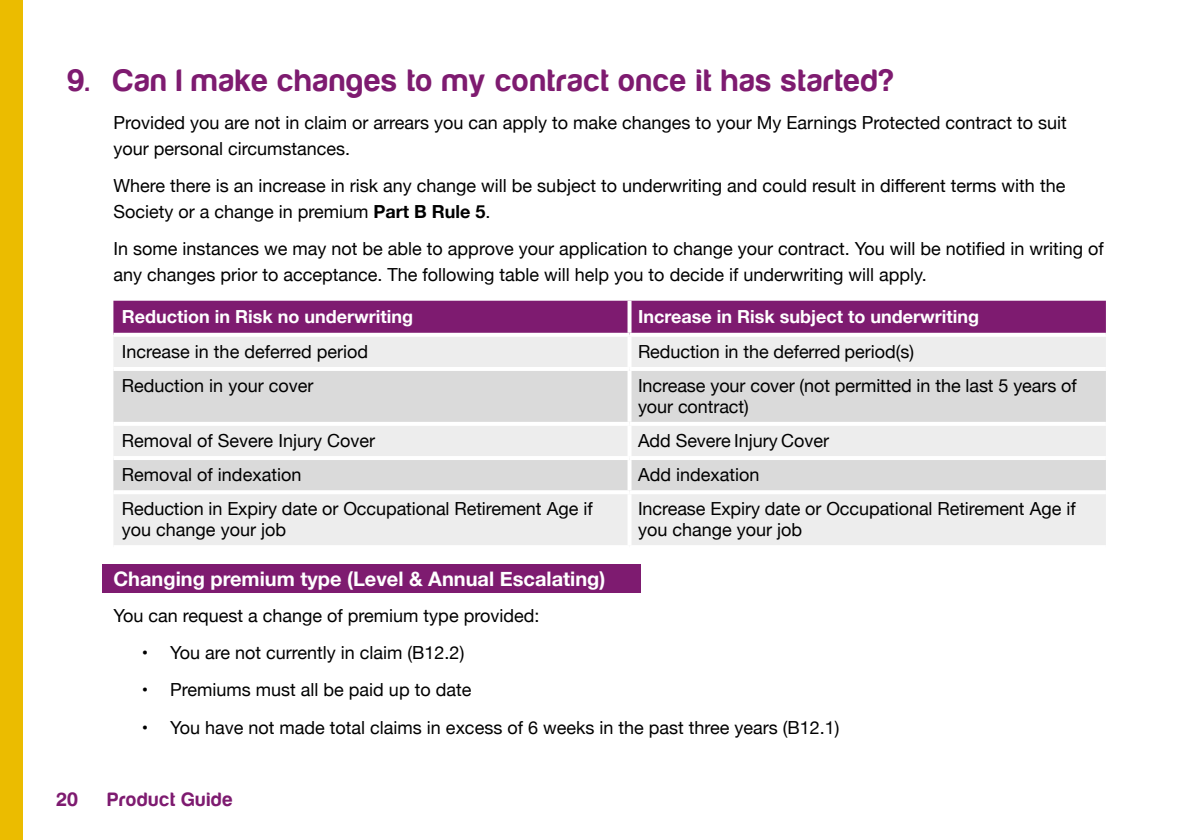
<style>
.page{position:relative;width:1191px;height:840px;background:#fff}
.page>*{position:absolute;margin:0;border:0;box-sizing:border-box;transform-origin:0 0}
.t1{font:32px "Harabara";letter-spacing:.055em;color:#7e1b70}
.t2{font:700 20px "Helvetica Neue";color:#fff}
.t3{font:20px "Harabara";letter-spacing:.065em;color:#7e1b70}
.t4{font:18px/26px "Helvetica Neue";color:#000}
.t5{font:700 18px "Helvetica Neue";color:#fff}
.s1{font-weight:700}
</style>
<div class="page">
<div style="left:0;top:0;width:23px;height:839px;background:#ebbc00"></div>
<div style="left:113px;top:300px;width:993px;height:32px;background:#7e1b70"></div>
<div style="left:113px;top:337px;width:993px;height:208px;background:#ededed"></div>
<svg style="left:113px;top:371px;width:993px;height:119px;fill:#dadada"></svg>
<svg style="left:627px;top:300px;width:4px;height:32px"></svg>
<svg style="left:113px;top:332px;width:516px;height:3px"></svg>
<svg style="left:629px;top:332px;width:477px;height:3px"></svg>
<hr style="left:627px;top:336px;width:4px;height:31px;background:#fff">
<hr style="left:113px;top:367px;width:516px;height:4px;background:#fff">
<hr style="left:629px;top:367px;width:477px;height:4px;background:#fff">
<svg style="left:627px;top:371px;width:4px;height:50px"></svg>
<svg style="left:113px;top:421px;width:516px;height:4px"></svg>
<svg style="left:629px;top:421px;width:477px;height:4px"></svg>
<hr style="left:627px;top:425px;width:4px;height:31px;background:#fff">
<hr style="left:113px;top:456px;width:516px;height:4px;background:#fff">
<hr style="left:629px;top:456px;width:477px;height:4px;background:#fff">
<svg style="left:627px;top:460px;width:4px;height:30px"></svg>
<hr style="left:113px;top:490px;width:516px;height:4px;background:#fff">
<hr style="left:629px;top:490px;width:477px;height:4px;background:#fff">
<hr style="left:627px;top:494px;width:4px;height:51px;background:#fff">
<div style="left:102px;top:564px;width:539px;height:28px;background:#7e1b70"></div>
<h1 class="t1" style="left:68px;top:64px;width:827px">9. Can I make changes to my contract once it has started?</h1>
<p class="t4" style="left:113px;top:110px;width:955px">Provided you are not in claim or arrears you can apply to make changes to your My Earnings Protected contract to suit your personal circumstances.</p>
<p class="t4" style="left:113px;top:173px;width:953px">Where there is an increase in risk any change will be subject to underwriting and could result in different terms with the<br>Society or a change in premium <span class="s1">Part B Rule 5</span>.</p>
<p class="t4" style="left:113px;top:237px;width:992px">In some instances we may not be able to approve your application to change your contract. You will be notified in writing of any changes prior to acceptance. The following table will help you to decide if underwriting will apply.</p>
<p class="t5" style="left:122px;top:302px;width:293px">Reduction in Risk no underwriting</p>
<p class="t5" style="left:638px;top:302px;width:342px">Increase in Risk subject to underwriting</p>
<p class="t4" style="left:122px;top:339px;width:248px">Increase in the deferred period</p>
<p class="t4" style="left:638px;top:339px;width:278px">Reduction in the deferred period(s)</p>
<p class="t4" style="left:122px;top:373px;width:193px">Reduction in your cover</p>
<p class="t4" style="left:638px;top:376px;width:440px;line-height:20.8px">Increase your cover (not permitted in the last 5 years of your contract)</p>
<p class="t4" style="left:122px;top:428px;width:255px">Removal of Severe Injury Cover</p>
<p class="t4" style="left:638px;top:428px;width:193px">Add Severe Injury Cover</p>
<p class="t4" style="left:122px;top:462px;width:181px">Removal of indexation</p>
<p class="t4" style="left:638px;top:462px;width:123px">Add indexation</p>
<p class="t4" style="left:122px;top:499px;width:472px;line-height:20.6px">Reduction in Expiry date or Occupational Retirement Age if you change your job</p>
<p class="t4" style="left:638px;top:499px;width:439px;line-height:20.6px">Increase Expiry date or Occupational Retirement Age if you change your job</p>
<p class="t2" style="left:113px;top:562px;width:493px">Changing premium type (Level &amp; Annual Escalating)</p>
<p class="t4" style="left:113px;top:602px;width:427px">You can request a change of premium type provided:</p>
<p class="t4" style="left:142px;top:640px;width:324px">• You are not currently in claim (B12.2)</p>
<p class="t4" style="left:142px;top:677px;width:331px">• Premiums must all be paid up to date</p>
<p class="t4" style="left:142px;top:714px;width:699px">• You have not made total claims in excess of 6 weeks in the past three years (B12.1)</p>
<p class="t3" style="left:57px;top:788px;width:23px">20</p>
<p class="t3" style="left:108px;top:788px;width:126px">Product Guide</p>
</div>
